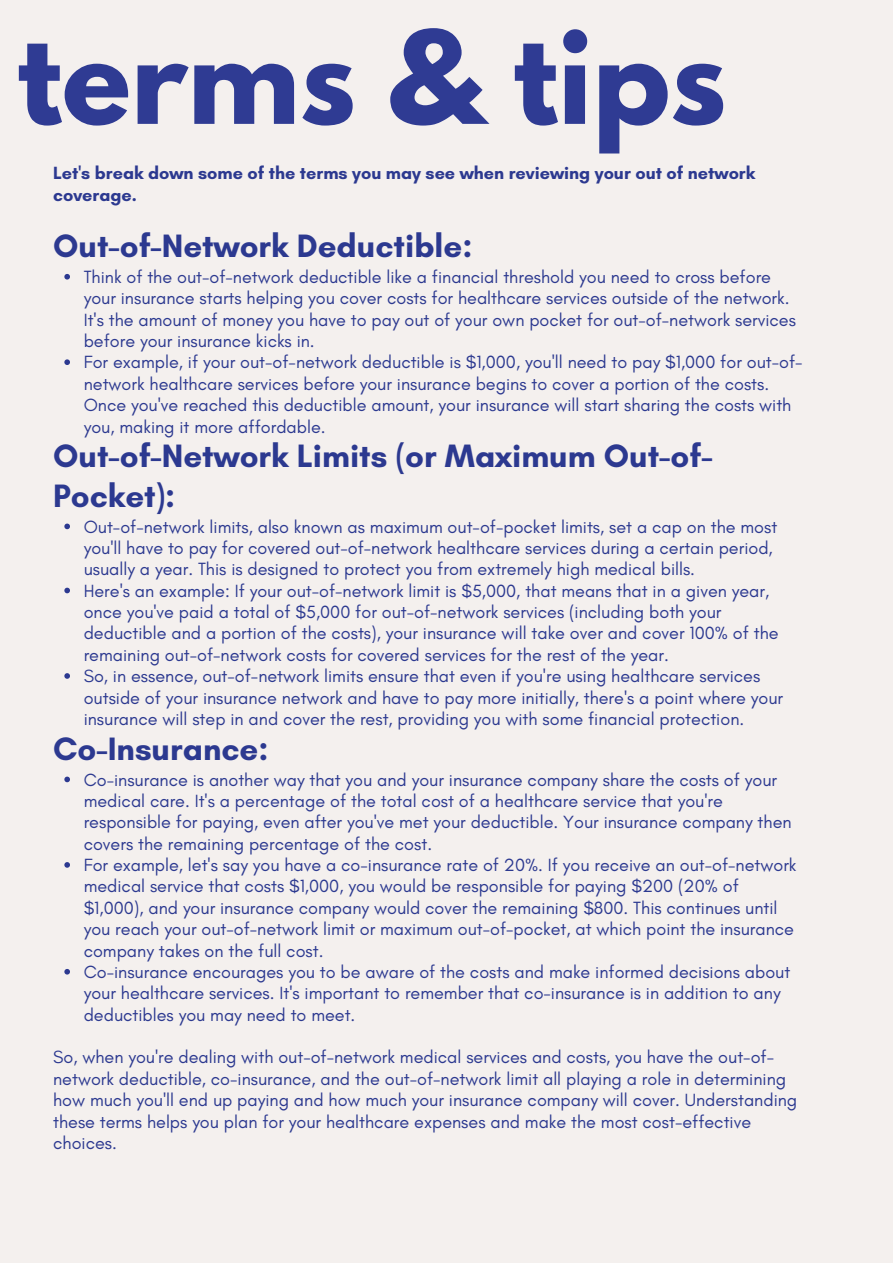
<style>
.page{position:relative;width:893px;height:1264px;background:#fff}
.page>*{position:absolute;margin:0;border:0;box-sizing:border-box;transform-origin:0 0}
.t1{font:700 113.85px "League Spartan";color:#2f3b93}
.t2{font:700 33px/39.3px "Glacial Indifference";color:#2c3990}
.t3{font:18px/21.3px "Glacial Indifference";color:#2c3990}
.t4{font:700 18px/21.3px "Glacial Indifference";color:#2c3990}
</style>
<div class="page">
<div style="left:0;top:0;width:892px;height:1262px;background:#f4f0ee"></div>
<svg style="left:64px;top:274px;width:6px;height:5px"></svg>
<svg style="left:64px;top:359px;width:6px;height:6px"></svg>
<svg style="left:64px;top:523px;width:6px;height:6px"></svg>
<svg style="left:64px;top:587px;width:6px;height:6px"></svg>
<svg style="left:64px;top:673px;width:6px;height:5px"></svg>
<svg style="left:64px;top:776px;width:6px;height:6px"></svg>
<svg style="left:64px;top:862px;width:6px;height:5px"></svg>
<svg style="left:64px;top:969px;width:6px;height:5px"></svg>
<p class="t1" style="left:17px;top:21px;width:710px">terms &amp; tips</p>
<p class="t4" style="left:53px;top:162px;width:703px">Let's break down some of the terms you may see when reviewing your out of network coverage.</p>
<p class="t2" style="left:53px;top:226px;width:421px">Out-of-Network Deductible:</p>
<p class="t3" style="left:84px;top:266px;width:713px">Think of the out-of-network deductible like a financial threshold you need to cross before your insurance starts helping you cover costs for healthcare services outside of the network.<br>It's the amount of money you have to pay out of your own pocket for out-of-network services before your insurance kicks in.</p>
<p class="t3" style="left:84px;top:351px;width:720px">For example, if your out-of-network deductible is $1,000, you'll need to pay $1,000 for out-of&shy;network healthcare services before your insurance begins to cover a portion of the costs.<br>Once you've reached this deductible amount, your insurance will start sharing the costs with you, making it more affordable.</p>
<p class="t2" style="left:53px;top:436px;width:661px">Out-of-Network Limits (or Maximum Out-of-<br>Pocket):</p>
<p class="t3" style="left:84px;top:515px;width:695px">Out-of-network limits, also known as maximum out-of-pocket limits, set a cap on the most you'll have to pay for covered out-of-network healthcare services during a certain period, usually a year. This is designed to protect you from extremely high medical bills.</p>
<p class="t3" style="left:84px;top:579px;width:696px">Here's an example: If your out-of-network limit is $5,000, that means that in a given year, once you've paid a total of $5,000 for out-of-network services (including both your deductible and a portion of the costs), your insurance will take over and cover 100% of the remaining out-of-network costs for covered services for the rest of the year.</p>
<p class="t3" style="left:84px;top:665px;width:701px">So, in essence, out-of-network limits ensure that even if you're using healthcare services outside of your insurance network and have to pay more initially, there's a point where your insurance will step in and cover the rest, providing you with some financial protection.</p>
<p class="t2" style="left:53px;top:728px;width:217px">Co-Insurance:</p>
<p class="t3" style="left:84px;top:768px;width:709px">Co-insurance is another way that you and your insurance company share the costs of your medical care. It's a percentage of the total cost of a healthcare service that you're responsible for paying, even after you've met your deductible. Your insurance company then covers the remaining percentage of the cost.</p>
<p class="t3" style="left:84px;top:854px;width:714px">For example, let's say you have a co-insurance rate of 20%. If you receive an out-of-network medical service that costs $1,000, you would be responsible for paying $200 (20% of $1,000), and your insurance company would cover the remaining $800. This continues until you reach your out-of-network limit or maximum out-of-pocket, at which point the insurance company takes on the full cost.</p>
<p class="t3" style="left:84px;top:961px;width:708px">Co-insurance encourages you to be aware of the costs and make informed decisions about your healthcare services. It's important to remember that co-insurance is in addition to any deductibles you may need to meet.</p>
<p class="t3" style="left:53px;top:1046px;width:745px">So, when you're dealing with out-of-network medical services and costs, you have the out-of&shy;network deductible, co-insurance, and the out-of-network limit all playing a role in determining how much you'll end up paying and how much your insurance company will cover. Understanding these terms helps you plan for your healthcare expenses and make the most cost-effective choices.</p>
</div>
